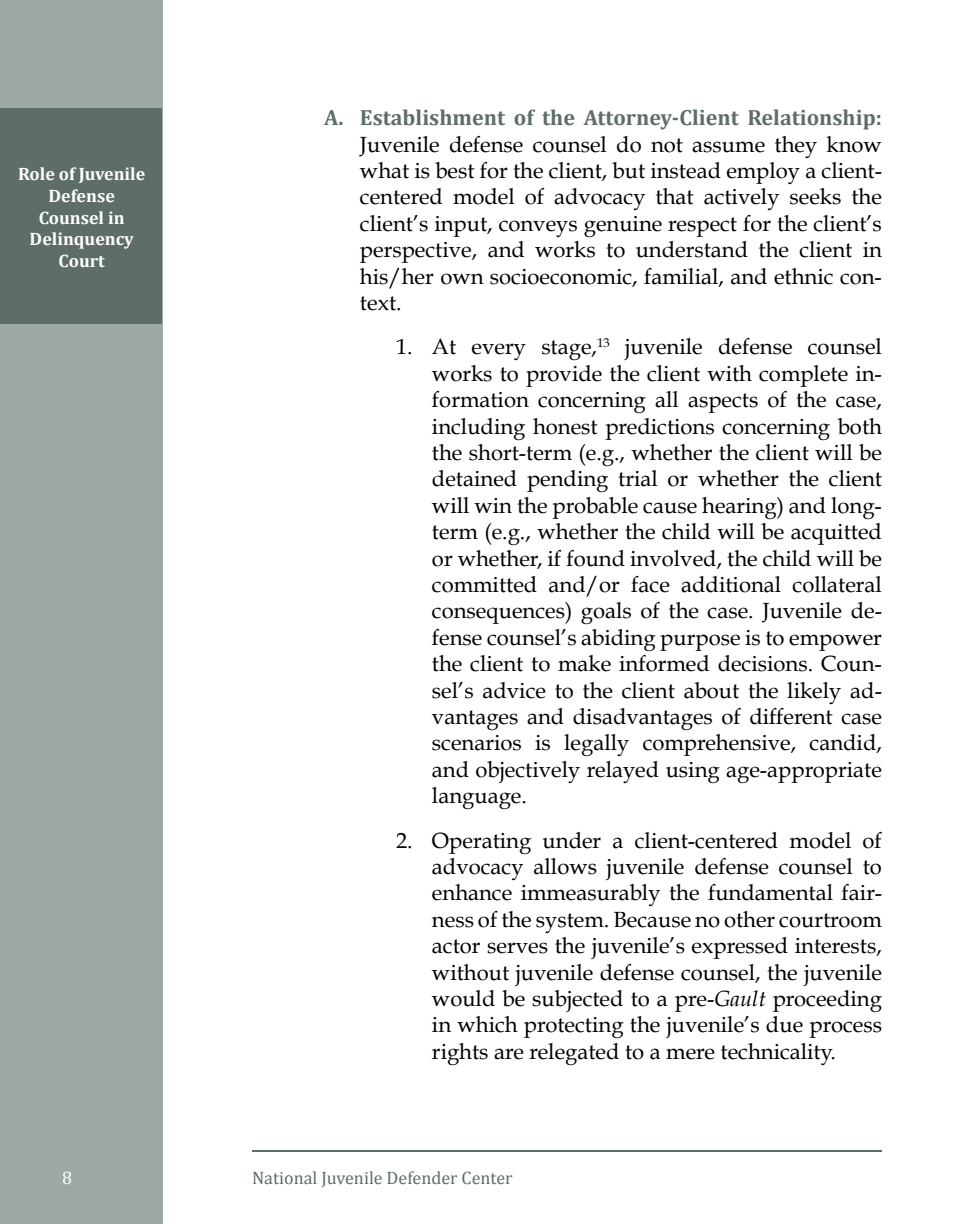
<style>
.page{position:relative;width:954px;height:1224px;background:#fff}
.page>*{position:absolute;margin:0;border:0;box-sizing:border-box;transform-origin:0 0}
.t1{font:22px/26.4px "Book Antiqua";color:#000;text-align:justify}
.t2{font:700 22px "Cambria";color:#5e6e66}
.t3{font:700 18px/21.6px "Cambria";color:#fff;text-align:center}
.t4{font:18px "Cambria";color:#5e6e66}
.t5{font:18px "Cambria";color:#fff}
.s1{font-style:italic}
</style>
<div class="page">
<hr style="left:252px;top:1150px;width:630px;height:2px;background:#5e6e66">
<div style="left:0;top:0;width:163px;height:1224px;background:#9ea8a3"></div>
<div style="left:0;top:108px;width:162px;height:216px;background:#5e6e66"></div>
<p class="t3" style="left:18px;top:163px;width:129px">Role of Juvenile<br>Defense<br>Counsel in<br>Delinquency<br>Court</p>
<p class="t2" style="left:324px;top:104px;width:559px">A. Establishment of the Attorney-Client Relationship:</p>
<p class="t1" style="left:360px;top:131px;width:524px">Juvenile defense counsel do not assume they know what is best for the client, but instead employ a client&shy;centered model of advocacy that actively seeks the client’s input, conveys genuine respect for the client’s perspective, and works to understand the client in his/her own socioeconomic, familial, and ethnic con&shy;text.</p>
<p class="t1" style="left:432px;top:334px;width:452px;text-indent:-36px">1. At every stage,<sup>13</sup> juvenile defense counsel works to provide the client with complete in&shy;formation concerning all aspects of the case, including honest predictions concerning both the short-term (e.g., whether the client will be detained pending trial or whether the client will win the probable cause hearing) and long&shy;term (e.g., whether the child will be acquitted or whether, if found involved, the child will be committed and/or face additional collateral consequences) goals of the case. Juvenile de&shy;fense counsel’s abiding purpose is to empower the client to make informed decisions. Coun&shy;sel’s advice to the client about the likely ad&shy;vantages and disadvantages of different case scenarios is legally comprehensive, candid, and objectively relayed using age-appropriate language.</p>
<p class="t1" style="left:432px;top:827px;width:452px;text-indent:-36px">2. Operating under a client-centered model of advocacy allows juvenile defense counsel to enhance immeasurably the fundamental fair&shy;ness of the system. Because no other courtroom actor serves the juvenile’s expressed interests, without juvenile defense counsel, the juvenile would be subjected to a pre-<span class="s1">Gault</span> proceeding in which protecting the juvenile’s due process rights are relegated to a mere technicality.</p>
<p class="t5" style="left:62px;top:1167px;width:11px">8</p>
<p class="t4" style="left:252px;top:1167px;width:262px">National Juvenile Defender Center</p>
</div>
